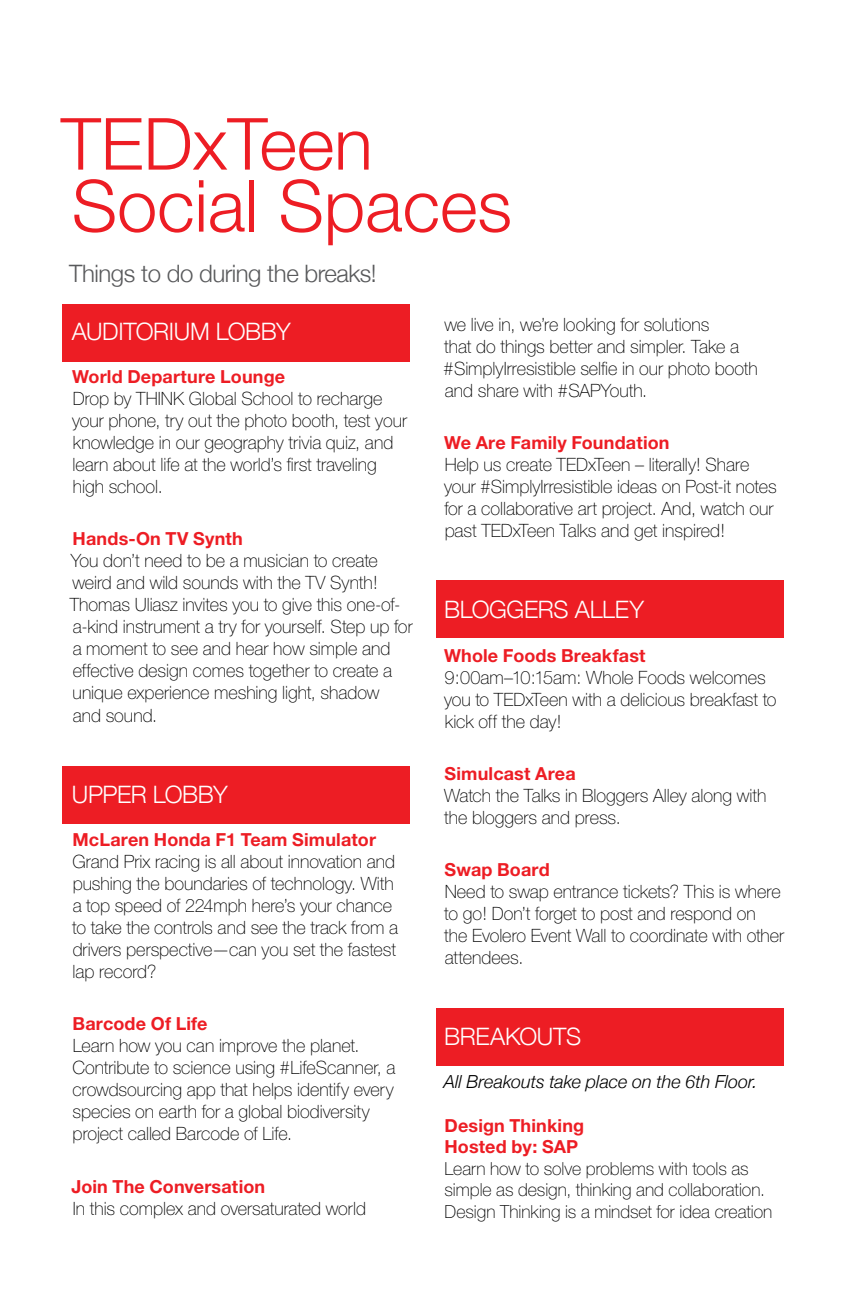
<style>
.page{position:relative;width:864px;height:1296px;background:#fff}
.page>*{position:absolute;margin:0;border:0;box-sizing:border-box;transform-origin:0 0}
.t1{font:300 72px/62px "Helvetica Neue";color:#ed1d24}
.t2{font:300 24px "Helvetica Neue";letter-spacing:-.015em;color:#fff}
.t3{font:300 24px "Helvetica Neue";letter-spacing:-.02em;color:#58595b}
.t4{font:100 18.4px/22px "Helvetica Neue";color:#000}
.t5{font:700 18px/21.6px "Helvetica Neue";letter-spacing:.01em;color:#ed1d24}
.t6{font:100 18px/21.6px "Helvetica Neue";color:#000}
.t7{font:italic 300 18px "Helvetica Neue";color:#000}
</style>
<div class="page">
<div style="left:436px;top:580px;width:348px;height:57px;background:#ed1d24"></div>
<div style="left:62px;top:304px;width:348px;height:57px;background:#ed1d24"></div>
<div style="left:62px;top:766px;width:348px;height:57px;background:#ed1d24"></div>
<div style="left:436px;top:1008px;width:348px;height:57px;background:#ed1d24"></div>
<h1 class="t1" style="left:61px;top:109px;width:453px">TEDxTeen<br>Social Spaces</h1>
<h2 class="t3" style="left:69px;top:254px;width:309px">Things to do during the breaks!</h2>
<h2 class="t2" style="left:72px;top:312px;width:220px">AUDITORIUM LOBBY</h2>
<p class="t5" style="left:72px;top:365px;width:215px">World Departure Lounge</p>
<p class="t4" style="left:72px;top:387px;width:336px">Drop by THINK Global School to recharge your phone, try out the photo booth, test your knowledge in our geography trivia quiz, and learn about life at the world’s first traveling high school.</p>
<p class="t5" style="left:73px;top:528px;width:172px">Hands-On TV Synth</p>
<p class="t4" style="left:70px;top:550px;width:344px">You don’t need to be a musician to create weird and wild sounds with the TV Synth!<br>Thomas Uliasz invites you to give this one-of&shy;a-kind instrument a try for yourself. Step up for a moment to see and hear how simple and effective design comes together to create a unique experience meshing light, shadow<br>and sound.</p>
<h2 class="t2" style="left:72px;top:775px;width:157px">UPPER LOBBY</h2>
<p class="t5" style="left:73px;top:828px;width:305px">McLaren Honda F1 Team Simulator</p>
<p class="t4" style="left:72px;top:850px;width:327px">Grand Prix racing is all about innovation and pushing the boundaries of technology. With a top speed of 224mph here’s your chance to take the controls and see the track from a drivers perspective—can you set the fastest lap record?</p>
<p class="t5" style="left:73px;top:1013px;width:137px">Barcode Of Life</p>
<p class="t4" style="left:72px;top:1035px;width:325px">Learn how you can improve the planet.<br>Contribute to science using #LifeScanner, a crowdsourcing app that helps identify every species on earth for a global biodiversity project called Barcode of Life.</p>
<p class="t5" style="left:71px;top:1175px;width:195px">Join The Conversation</p>
<p class="t4" style="left:73px;top:1197px;width:295px">In this complex and oversaturated world</p>
<p class="t4" style="left:444px;top:313px;width:316px">we live in, we’re looking for solutions<br>that do things better and simpler. Take a #SimplyIrresistible selfie in our photo booth and share with #SAPYouth.</p>
<p class="t5" style="left:444px;top:432px;width:227px">We Are Family Foundation</p>
<p class="t4" style="left:444px;top:454px;width:334px">Help us create TEDxTeen – literally! Share your #SimplyIrresistible ideas on Post-it notes for a collaborative art project. And, watch our past TEDxTeen Talks and get inspired!</p>
<h2 class="t2" style="left:444px;top:590px;width:201px">BLOGGERS ALLEY</h2>
<p class="t5" style="left:444px;top:644px;width:203px">Whole Foods Breakfast</p>
<p class="t4" style="left:444px;top:666px;width:334px">9:00am–10:15am: Whole Foods welcomes you to TEDxTeen with a delicious breakfast to kick off the day!</p>
<p class="t5" style="left:445px;top:762px;width:133px">Simulcast Area</p>
<p class="t4" style="left:444px;top:784px;width:324px">Watch the Talks in Bloggers Alley along with the bloggers and press.</p>
<p class="t5" style="left:445px;top:858px;width:107px">Swap Board</p>
<p class="t4" style="left:444px;top:881px;width:342px">Need to swap entrance tickets? This is where to go! Don’t forget to post and respond on<br>the Evolero Event Wall to coordinate with other attendees.</p>
<h2 class="t2" style="left:444px;top:1017px;width:139px">BREAKOUTS</h2>
<p class="t7" style="left:444px;top:1068px;width:315px">All Breakouts take place on the 6th Floor.</p>
<p class="t5" style="left:445px;top:1114px;width:141px">Design Thinking<br>Hosted by: SAP</p>
<p class="t6" style="left:445px;top:1158px;width:329px">Learn how to solve problems with tools as simple as design, thinking and collaboration.<br>Design Thinking is a mindset for idea creation</p>
</div>
